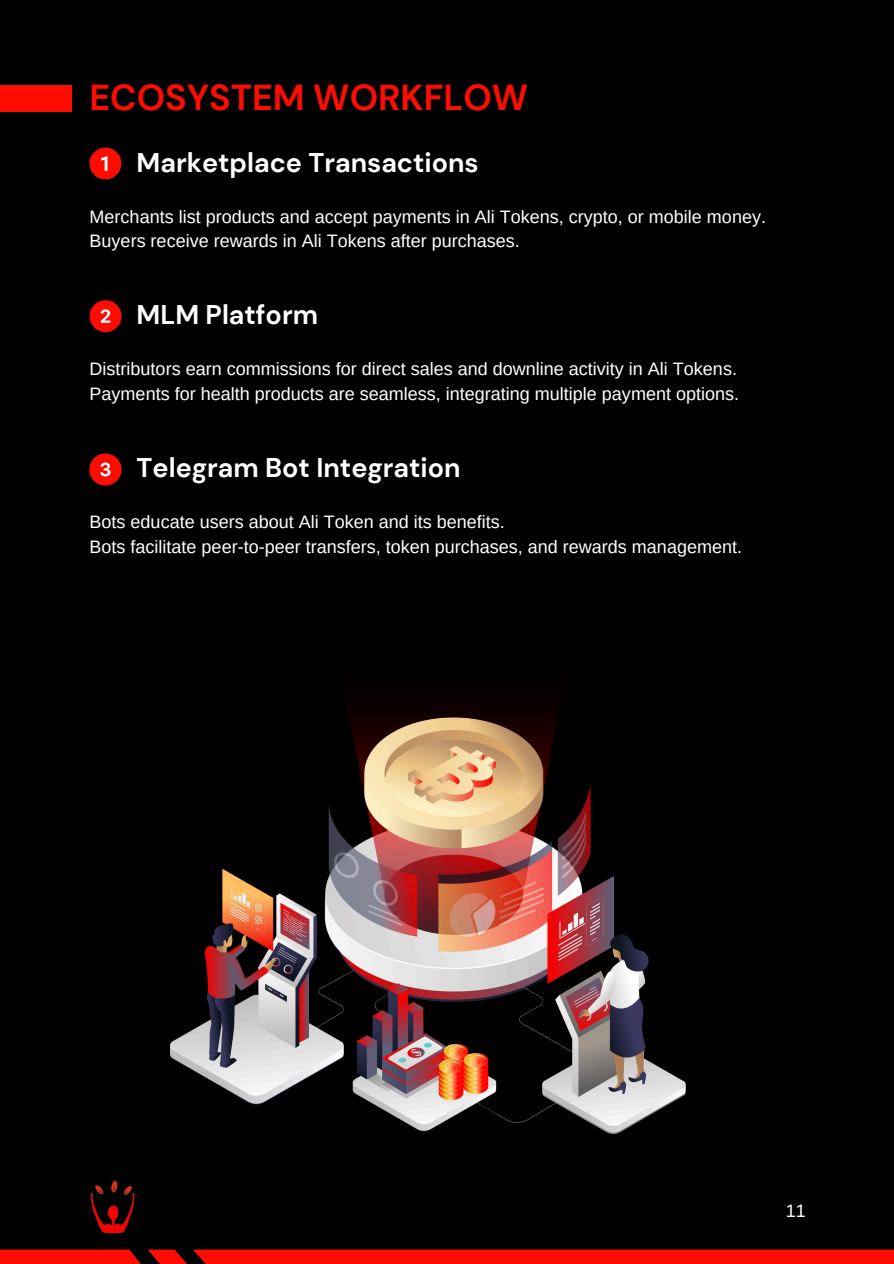
<style>
.page{position:relative;width:894px;height:1264px;background:#fff}
.page>*{position:absolute;margin:0;border:0;box-sizing:border-box;transform-origin:0 0}
.t1{font:700 36px "DM Sans";color:#fe0c02}
.t2{font:700 27px "DM Sans";color:#fff}
.t3{font:18px "Arimo";color:#fff}
</style>
<div class="page">
<div style="left:0;top:0;width:893px;height:1263px;background:#000"></div>
<svg style="left:89px;top:147px;width:32px;height:32px"></svg>
<svg style="left:90px;top:300px;width:31px;height:32px"></svg>
<svg style="left:89px;top:453px;width:32px;height:32px"></svg>
<svg style="left:0;top:1249px;width:893px;height:14px;background:#e80a01"></svg>
<img style="left:90px;top:1181px;width:45px;height:52px">
<div style="left:0;top:85px;width:71px;height:26px;background:#fe0c02"></div>
<img style="left:171px;top:700px;width:515px;height:433px">
<h1 class="t1" style="left:89px;top:75px;width:440px">ECOSYSTEM WORKFLOW</h1>
<p class="t2" style="left:136px;top:145px;width:343px">Marketplace Transactions</p>
<p class="t3" style="left:90px;top:206px;width:677px">Merchants list products and accept payments in Ali Tokens, crypto, or mobile money.</p>
<h2 class="t3" style="left:90px;top:231px;width:431px">Buyers receive rewards in Ali Tokens after purchases.</h2>
<p class="t2" style="left:136px;top:297px;width:183px">MLM Platform</p>
<p class="t3" style="left:90px;top:359px;width:648px">Distributors earn commissions for direct sales and downline activity in Ali Tokens.</p>
<p class="t3" style="left:90px;top:384px;width:650px">Payments for health products are seamless, integrating multiple payment options.</p>
<p class="t2" style="left:136px;top:450px;width:325px">Telegram Bot Integration</p>
<p class="t3" style="left:90px;top:511px;width:416px">Bots educate users about Ali Token and its benefits.</p>
<h2 class="t3" style="left:90px;top:536px;width:653px">Bots facilitate peer-to-peer transfers, token purchases, and rewards management.</h2>
<h2 class="t3" style="left:785px;top:1201px;width:22px">11</h2>
</div>
